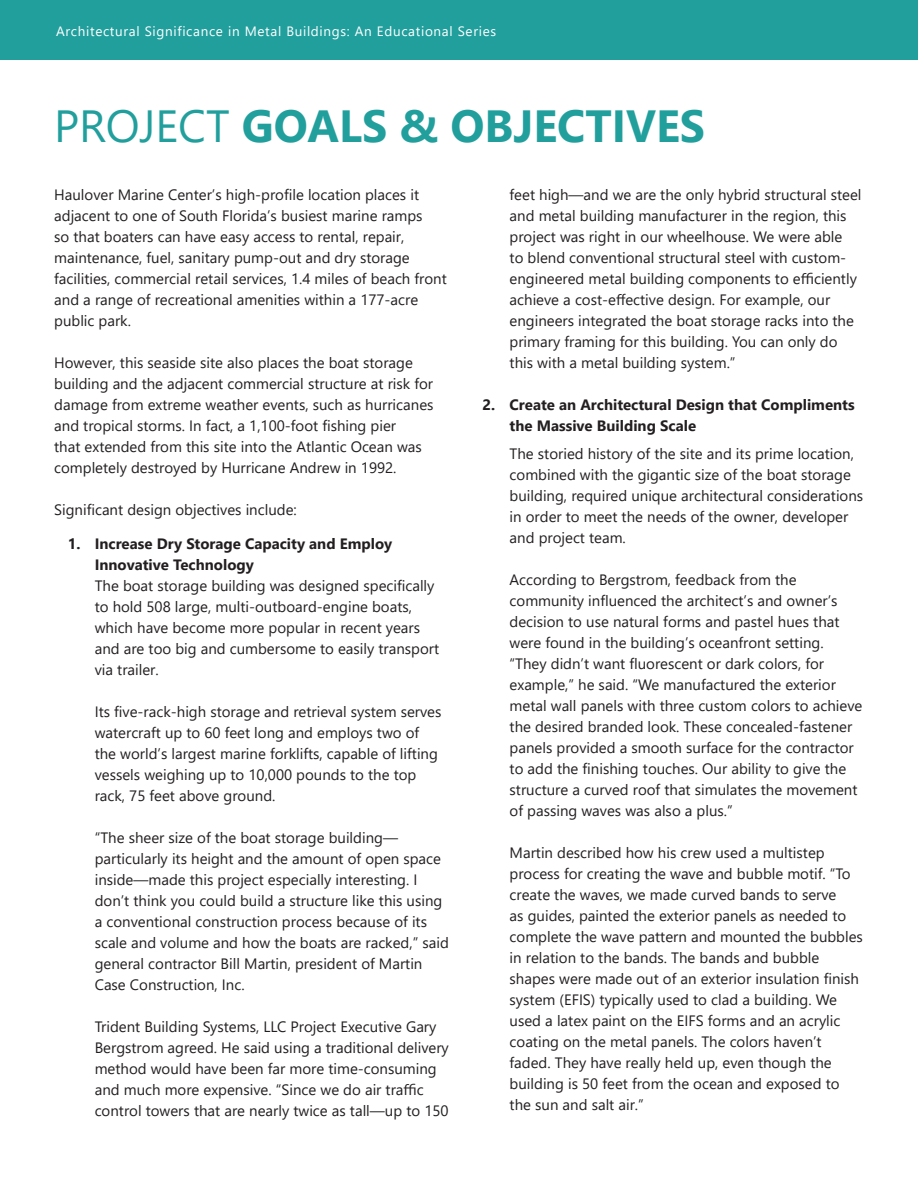
<style>
.page{position:relative;width:918px;height:1188px;background:#fff}
.page>*{position:absolute;margin:0;border:0;box-sizing:border-box;transform-origin:0 0}
.t1{font:700 45px "Segoe UI";color:#219f9d}
.t2{font:15px/21px "Segoe UI";color:#231f20}
.t3{font:700 15px/21px "Segoe UI";color:#231f20}
.t4{font:13.5px "Segoe UI";letter-spacing:.05em;color:#fff}
.s1{font-weight:400}
</style>
<div class="page">
<div style="left:0;top:0;width:918px;height:59px;background:#219f9d"></div>
<p class="t4" style="left:56px;top:18px;width:442px">Architectural Significance in Metal Buildings: An Educational Series</p>
<p class="t1" style="left:54px;top:83px;width:653px"><span class="s1">PROJECT</span> GOALS &amp; OBJECTIVES</p>
<p class="t2" style="left:54px;top:183px;width:394px">Haulover Marine Center’s high-profile location places it adjacent to one of South Florida’s busiest marine ramps<br>so that boaters can have easy access to rental, repair, maintenance, fuel, sanitary pump-out and dry storage facilities, commercial retail services, 1.4 miles of beach front and a range of recreational amenities within a 177-acre public park.</p>
<p class="t2" style="left:54px;top:351px;width:381px">However, this seaside site also places the boat storage building and the adjacent commercial structure at risk for damage from extreme weather events, such as hurricanes and tropical storms. In fact, a 1,100-foot fishing pier<br>that extended from this site into the Atlantic Ocean was completely destroyed by Hurricane Andrew in 1992.</p>
<p class="t2" style="left:54px;top:498px;width:244px">Significant design objectives include:</p>
<p class="t3" style="left:95px;top:532px;width:299px;text-indent:-27px">1. Increase Dry Storage Capacity and Employ<br>Innovative Technology</p>
<p class="t2" style="left:95px;top:574px;width:346px">The boat storage building was designed specifically to hold 508 large, multi-outboard-engine boats, which have become more popular in recent years and are too big and cumbersome to easily transport via trailer.</p>
<p class="t2" style="left:95px;top:700px;width:348px">Its five-rack-high storage and retrieval system serves watercraft up to 60 feet long and employs two of the world’s largest marine forklifts, capable of lifting vessels weighing up to 10,000 pounds to the top rack, 75 feet above ground.</p>
<p class="t2" style="left:95px;top:826px;width:356px">“The sheer size of the boat storage building— particularly its height and the amount of open space inside—made this project especially interesting. I don’t think you could build a structure like this using a conventional construction process because of its scale and volume and how the boats are racked,” said general contractor Bill Martin, president of Martin Case Construction, Inc.</p>
<p class="t2" style="left:95px;top:1015px;width:356px">Trident Building Systems, LLC Project Executive Gary Bergstrom agreed. He said using a traditional delivery method would have been far more time-consuming and much more expensive. “Since we do air traffic control towers that are nearly twice as tall—up to 150</p>
<p class="t2" style="left:510px;top:183px;width:353px">feet high—and we are the only hybrid structural steel and metal building manufacturer in the region, this project was right in our wheelhouse. We were able<br>to blend conventional structural steel with custom&shy;engineered metal building components to efficiently achieve a cost-effective design. For example, our engineers integrated the boat storage racks into the primary framing for this building. You can only do this with a metal building system.”</p>
<p class="t3" style="left:510px;top:393px;width:347px;text-indent:-27px">2. Create an Architectural Design that Compliments the Massive Building Scale</p>
<p class="t2" style="left:510px;top:442px;width:355px">The storied history of the site and its prime location, combined with the gigantic size of the boat storage building, required unique architectural considerations in order to meet the needs of the owner, developer and project team.</p>
<p class="t2" style="left:510px;top:568px;width:354px">According to Bergstrom, feedback from the community influenced the architect’s and owner’s decision to use natural forms and pastel hues that were found in the building’s oceanfront setting. “They didn’t want fluorescent or dark colors, for example,” he said. “We manufactured the exterior metal wall panels with three custom colors to achieve the desired branded look. These concealed-fastener panels provided a smooth surface for the contractor to add the finishing touches. Our ability to give the structure a curved roof that simulates the movement of passing waves was also a plus.”</p>
<p class="t2" style="left:510px;top:841px;width:355px">Martin described how his crew used a multistep process for creating the wave and bubble motif. “To create the waves, we made curved bands to serve<br>as guides, painted the exterior panels as needed to complete the wave pattern and mounted the bubbles in relation to the bands. The bands and bubble shapes were made out of an exterior insulation finish system (EFIS) typically used to clad a building. We used a latex paint on the EIFS forms and an acrylic coating on the metal panels. The colors haven’t faded. They have really held up, even though the building is 50 feet from the ocean and exposed to the sun and salt air.”</p>
</div>
